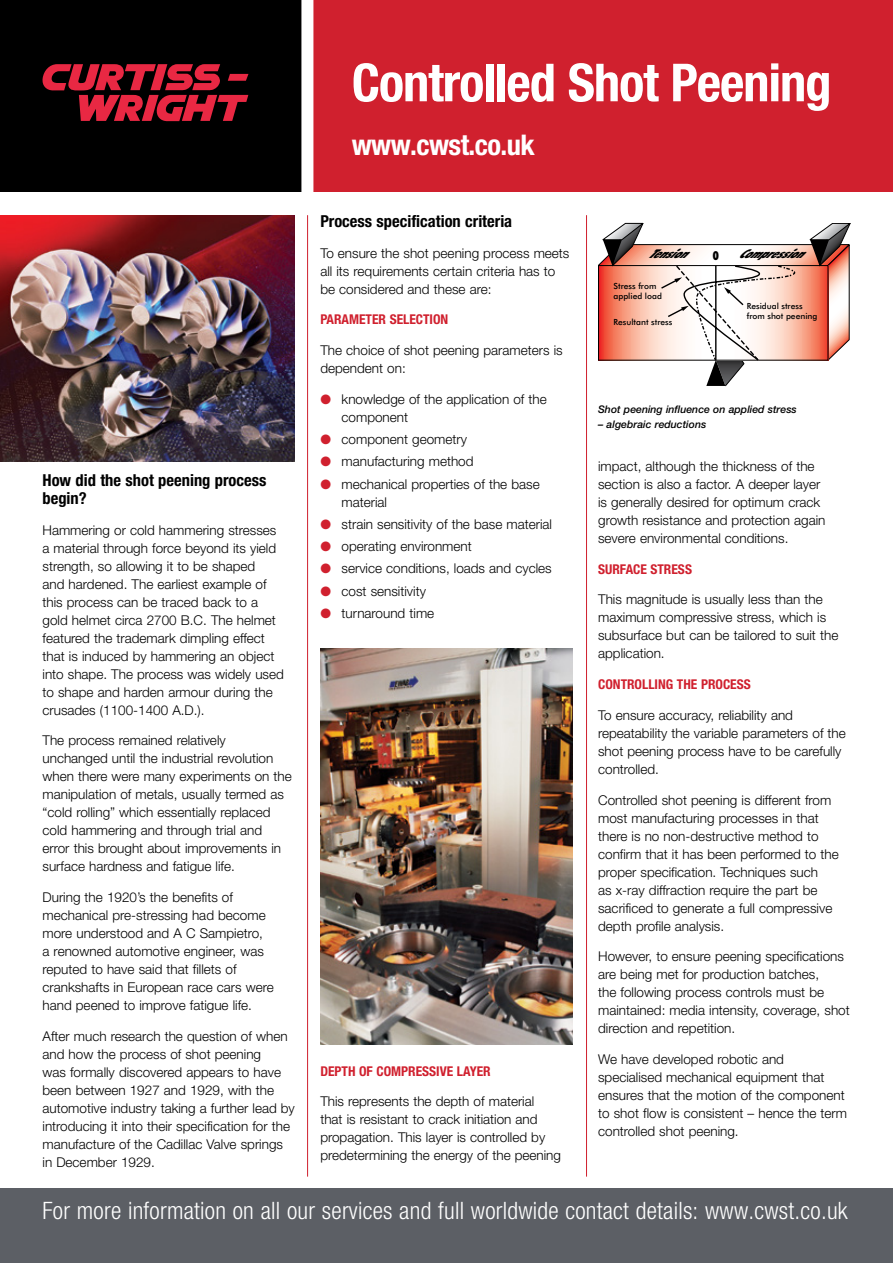
<style>
.page{position:relative;width:893px;height:1263px;background:#fff}
.page>*{position:absolute;margin:0;border:0;box-sizing:border-box;transform-origin:0 0}
.t1{font:700 condensed 52.5px "Helvetica Neue LT Std";letter-spacing:-.02em;color:#fff}
.t2{font:700 condensed 28.5px "Helvetica Neue LT Std";letter-spacing:-.02em;color:#fff}
.t3{font:300 condensed 24px "Helvetica Neue LT Std";letter-spacing:.01em;color:#fff}
.t4{font:700 condensed 16.5px/18px "Helvetica Neue LT Std";color:#000}
.t5{font:300 13.5px/18px "Helvetica Neue LT Std";color:#000}
.t6{font:700 condensed 13.5px "Helvetica Neue LT Std";color:#d0202e}
.t7{font:900 condensed 12.3px "Futura BT";color:#000}
.t8{font:italic 900 condensed 12.15px "Futura BT";color:#000;scale:1.04 1}
.t9{font:italic 500 10.5px "Helvetica Neue LT Std";color:#000}
.t10{font:500 8.4px/10.2px "Futura BT";color:#000}
.s1{color:#d0202e}
</style>
<div class="page">
<div style="left:0;top:1188px;width:893px;height:75px;background:#5c5f65"></div>
<div style="left:313px;top:0;width:580px;height:191px;background:#d0202e"></div>
<div style="left:0;top:0;width:307px;height:191px;background:#000"></div>
<svg style="left:43px;top:64px;width:205px;height:57px"></svg>
<div style="left:301px;top:0;width:12px;height:200px;background:#fff"></div>
<hr style="left:586px;top:215px;width:1px;height:961px;background:#d0202e">
<svg style="left:598px;top:222px;width:252px;height:164px"></svg>
<img style="left:0;top:215px;width:295px;height:246px">
<img style="left:320px;top:648px;width:253px;height:396px">
<hr style="left:307px;top:215px;width:1px;height:961px;background:#d0202e">
<p class="t4" style="left:43px;top:471px;width:225px">How did the shot peening process begin?</p>
<p class="t5" style="left:43px;top:521px;width:243px">Hammering or cold hammering stresses a material through force beyond its yield strength, so allowing it to be shaped<br>and hardened. The earliest example of this process can be traced back to a gold helmet circa 2700 B.C. The helmet featured the trademark dimpling effect that is induced by hammering an object into shape. The process was widely used to shape and harden armour during the crusades (1100-1400 A.D.).</p>
<p class="t5" style="left:43px;top:731px;width:251px">The process remained relatively unchanged until the industrial revolution when there were many experiments on the manipulation of metals, usually termed as “cold rolling” which essentially replaced cold hammering and through trial and error this brought about improvements in surface hardness and fatigue life.</p>
<p class="t5" style="left:43px;top:888px;width:233px">During the 1920’s the benefits of mechanical pre-stressing had become more understood and A C Sampietro,<br>a renowned automotive engineer, was reputed to have said that fillets of crankshafts in European race cars were hand peened to improve fatigue life.</p>
<p class="t5" style="left:43px;top:1027px;width:254px">After much research the question of when and how the process of shot peening<br>was formally discovered appears to have been between 1927 and 1929, with the automotive industry taking a further lead by introducing it into their specification for the manufacture of the Cadillac Valve springs in December 1929.</p>
<h1 class="t1" style="left:352px;top:51px;width:481px">Controlled Shot Peening</h1>
<h2 class="t2" style="left:352px;top:128px;width:185px">www.cwst.co.uk</h2>
<p class="t4" style="left:320px;top:212px;width:193px">Process specification criteria</p>
<p class="t5" style="left:320px;top:244px;width:251px">To ensure the shot peening process meets all its requirements certain criteria has to be considered and these are:</p>
<p class="t6" style="left:320px;top:311px;width:130px">PARAMETER SELECTION</p>
<p class="t5" style="left:320px;top:341px;width:244px">The choice of shot peening parameters is dependent on:</p>
<p class="t5" style="left:342px;top:390px;width:207px;text-indent:-21px"><span class="s1">●</span> knowledge of the application of the component</p>
<p class="t5" style="left:320px;top:430px;width:148px"><span class="s1">●</span> component geometry</p>
<p class="t5" style="left:320px;top:452px;width:155px"><span class="s1">●</span> manufacturing method</p>
<p class="t5" style="left:342px;top:475px;width:200px;text-indent:-21px"><span class="s1">●</span> mechanical properties of the base material</p>
<p class="t5" style="left:320px;top:515px;width:233px"><span class="s1">●</span> strain sensitivity of the base material</p>
<p class="t5" style="left:320px;top:537px;width:153px"><span class="s1">●</span> operating environment</p>
<p class="t5" style="left:320px;top:559px;width:233px"><span class="s1">●</span> service conditions, loads and cycles</p>
<p class="t5" style="left:320px;top:582px;width:107px"><span class="s1">●</span> cost sensitivity</p>
<p class="t5" style="left:320px;top:604px;width:115px"><span class="s1">●</span> turnaround time</p>
<p class="t6" style="left:320px;top:1062px;width:172px">DEPTH OF COMPRESSIVE LAYER</p>
<p class="t5" style="left:320px;top:1092px;width:242px">This represents the depth of material<br>that is resistant to crack initiation and propagation. This layer is controlled by predetermining the energy of the peening</p>
<p class="t8" style="left:647px;top:247px;width:52px">Tension</p>
<p class="t8" style="left:738px;top:247px;width:77px">Compression</p>
<p class="t10" style="left:614px;top:281px;width:50px">Stress from applied load</p>
<p class="t10" style="left:614px;top:317px;width:60px">Resultant stress</p>
<p class="t7" style="left:713px;top:248px;width:8px">0</p>
<p class="t10" style="left:747px;top:300px;width:72px">Residual stress from shot peening</p>
<p class="t9" style="left:598px;top:403px;width:200px">Shot peening influence on applied stress</p>
<p class="t9" style="left:598px;top:418px;width:110px">– algebraic reductions</p>
<p class="t5" style="left:598px;top:457px;width:229px">impact, although the thickness of the section is also a factor. A deeper layer is generally desired for optimum crack growth resistance and protection again severe environmental conditions.</p>
<p class="t6" style="left:598px;top:561px;width:95px">SURFACE STRESS</p>
<p class="t5" style="left:598px;top:590px;width:242px">This magnitude is usually less than the maximum compressive stress, which is subsurface but can be tailored to suit the application.</p>
<p class="t6" style="left:598px;top:676px;width:154px">CONTROLLING THE PROCESS</p>
<p class="t5" style="left:598px;top:706px;width:249px">To ensure accuracy, reliability and repeatability the variable parameters of the shot peening process have to be carefully controlled.</p>
<p class="t5" style="left:598px;top:791px;width:242px">Controlled shot peening is different from most manufacturing processes in that there is no non-destructive method to confirm that it has been performed to the proper specification. Techniques such<br>as x-ray diffraction require the part be sacrificed to generate a full compressive depth profile analysis.</p>
<p class="t5" style="left:598px;top:947px;width:253px">However, to ensure peening specifications are being met for production batches,<br>the following process controls must be maintained: media intensity, coverage, shot direction and repetition.</p>
<p class="t5" style="left:598px;top:1050px;width:250px">We have developed robotic and specialised mechanical equipment that ensures that the motion of the component to shot flow is consistent – hence the term controlled shot peening.</p>
<h3 class="t3" style="left:43px;top:1197px;width:807px">For more information on all our services and full worldwide contact details: www.cwst.co.uk</h3>
</div>
